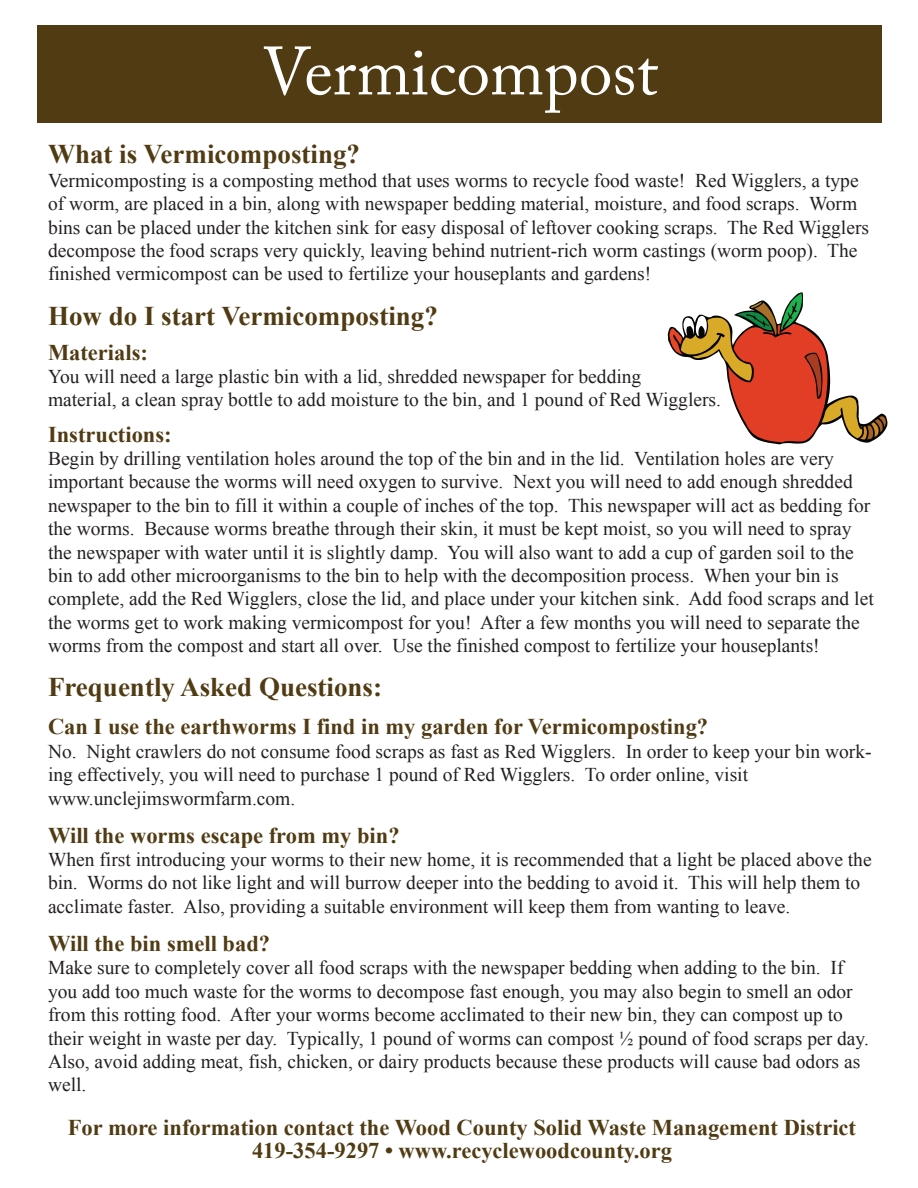
<style>
.page{position:relative;width:918px;height:1188px;background:#fff}
.page>*{position:absolute;margin:0;border:0;box-sizing:border-box;transform-origin:0 0}
.t1{font:67.5px "Adobe Caslon Pro";color:#fff}
.t2{font:700 27px "Times New Roman";color:#503b13}
.t3{font:700 22.5px/22.5px "Times New Roman";color:#503b13;text-align:center}
.t4{font:19.5px/23.4px "Times New Roman";color:#231f20}
</style>
<div class="page">
<div style="left:38px;top:25px;width:844px;height:97px;background:#503b13"></div>
<svg style="left:668px;top:292px;width:219px;height:152px"></svg>
<h1 class="t1" style="left:262px;top:32px;width:398px">Vermicompost</h1>
<h2 class="t2" style="left:48px;top:136px;width:314px">What is Vermicomposting?</h2>
<p class="t4" style="left:48px;top:168px;width:823px">Vermicomposting is a composting method that uses worms to recycle food waste! Red Wigglers, a type of worm, are placed in a bin, along with newspaper bedding material, moisture, and food scraps. Worm bins can be placed under the kitchen sink for easy disposal of leftover cooking scraps. The Red Wigglers decompose the food scraps very quickly, leaving behind nutrient-rich worm castings (worm poop). The finished vermicompost can be used to fertilize your houseplants and gardens!</p>
<h2 class="t2" style="left:48px;top:297px;width:391px">How do I start Vermicomposting?</h2>
<p class="t3" style="left:48px;top:340px;width:101px">Materials:</p>
<p class="t4" style="left:48px;top:364px;width:675px">You will need a large plastic bin with a lid, shredded newspaper for bedding<br>material, a clean spray bottle to add moisture to the bin, and 1 pound of Red Wigglers.</p>
<p class="t3" style="left:48px;top:422px;width:125px">Instructions:</p>
<p class="t4" style="left:48px;top:446px;width:827px">Begin by drilling ventilation holes around the top of the bin and in the lid. Ventilation holes are very important because the worms will need oxygen to survive. Next you will need to add enough shredded newspaper to the bin to fill it within a couple of inches of the top. This newspaper will act as bedding for the worms. Because worms breathe through their skin, it must be kept moist, so you will need to spray the newspaper with water until it is slightly damp. You will also want to add a cup of garden soil to the bin to add other microorganisms to the bin to help with the decomposition process. When your bin is complete, add the Red Wigglers, close the lid, and place under your kitchen sink. Add food scraps and let the worms get to work making vermicompost for you! After a few months you will need to separate the worms from the compost and start all over. Use the finished compost to fertilize your houseplants!</p>
<h2 class="t2" style="left:48px;top:668px;width:336px">Frequently Asked Questions:</h2>
<p class="t3" style="left:48px;top:715px;width:662px">Can I use the earthworms I find in my garden for Vermicomposting?</p>
<p class="t4" style="left:48px;top:739px;width:825px">No. Night crawlers do not consume food scraps as fast as Red Wigglers. In order to keep your bin work&shy;ing effectively, you will need to purchase 1 pound of Red Wigglers. To order online, visit www.unclejimswormfarm.com.</p>
<p class="t3" style="left:48px;top:823px;width:353px">Will the worms escape from my bin?</p>
<p class="t4" style="left:48px;top:847px;width:825px">When first introducing your worms to their new home, it is recommended that a light be placed above the bin. Worms do not like light and will burrow deeper into the bedding to avoid it. This will help them to acclimate faster. Also, providing a suitable environment will keep them from wanting to leave.</p>
<p class="t3" style="left:48px;top:932px;width:224px">Will the bin smell bad?</p>
<p class="t4" style="left:48px;top:956px;width:822px">Make sure to completely cover all food scraps with the newspaper bedding when adding to the bin. If you add too much waste for the worms to decompose fast enough, you may also begin to smell an odor from this rotting food. After your worms become acclimated to their new bin, they can compost up to their weight in waste per day. Typically, 1 pound of worms can compost ½ pound of food scraps per day.<br>Also, avoid adding meat, fish, chicken, or dairy products because these products will cause bad odors as well.</p>
<p class="t3" style="left:68px;top:1116px;width:790px">For more information contact the Wood County Solid Waste Management District<br>419-354-9297 • www.recyclewoodcounty.org</p>
</div>
